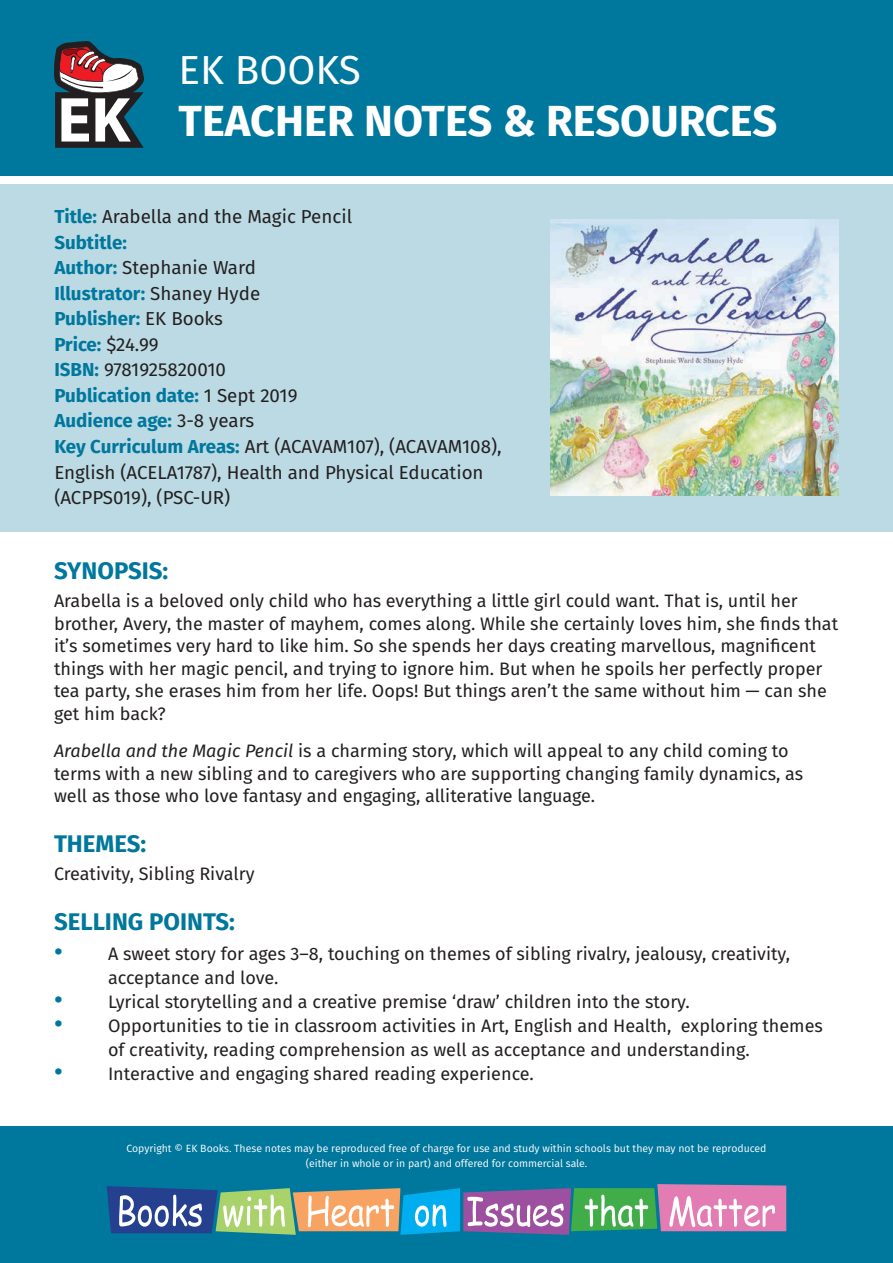
<style>
.page{position:relative;width:893px;height:1263px;background:#fff}
.page>*{position:absolute;margin:0;border:0;box-sizing:border-box;transform-origin:0 0}
.t1{font:700 43.5px "Fira Sans";color:#fff}
.t2{font:40.5px "Fira Sans";color:#fff}
.t3{font:700 24px "Fira Sans";color:#00779c}
.t4{font:18.75px/25.5px "Fira Sans";color:#231f20}
.t5{font:18px/22.5px "Fira Sans";color:#231f20}
.t6{font:10.5px/15px "Fira Sans";color:#fff;text-align:center}
.s1{font-weight:700;color:#00779c}
.s2{font-style:italic}
.s3{font-family:"Montserrat";font-weight:900;font-size:24px;color:#00779c}
</style>
<div class="page">
<div style="left:0;top:0;width:893px;height:175px;background:#00779c"></div>
<div style="left:0;top:185px;width:893px;height:346px;background:#bbdae4"></div>
<div style="left:0;top:1127px;width:893px;height:136px;background:#00779c"></div>
<svg style="left:54px;top:41px;width:90px;height:107px"></svg>
<svg style="left:107px;top:1184px;width:679px;height:51px"></svg>
<img style="left:550px;top:219px;width:289px;height:276px">
<h2 class="t2" style="left:179px;top:40px;width:184px">EK BOOKS</h2>
<h1 class="t1" style="left:179px;top:85px;width:600px">TEACHER NOTES &amp; RESOURCES</h1>
<p class="t4" style="left:54px;top:204px;width:449px"><span class="s1">Title:</span> Arabella and the Magic Pencil<br><span class="s1">Subtitle:<br>Author:</span> Stephanie Ward<br><span class="s1">Illustrator:</span> Shaney Hyde<br><span class="s1">Publisher:</span> EK Books<br><span class="s1">Price:</span> $24.99<br><span class="s1">ISBN:</span> 9781925820010<br><span class="s1">Publication date:</span> 1 Sept 2019<br><span class="s1">Audience age:</span> 3-8 years<br><span class="s1">Key Curriculum Areas:</span> Art (ACAVAM107), (ACAVAM108),<br>English (ACELA1787), Health and Physical Education (ACPPS019), (PSC-UR)</p>
<h3 class="t3" style="left:54px;top:550px;width:116px">SYNOPSIS:</h3>
<p class="t5" style="left:54px;top:589px;width:786px">Arabella is a beloved only child who has everything a little girl could want. That is, until her brother, Avery, the master of mayhem, comes along. While she certainly loves him, she finds that it’s sometimes very hard to like him. So she spends her days creating marvellous, magnificent things with her magic pencil, and trying to ignore him. But when he spoils her perfectly proper tea party, she erases him from her life. Oops! But things aren’t the same without him — can she get him back?</p>
<p class="t5" style="left:54px;top:739px;width:751px"><span class="s2">Arabella and the Magic Pencil</span> is a charming story, which will appeal to any child coming to terms with a new sibling and to caregivers who are supporting changing family dynamics, as well as those who love fantasy and engaging, alliterative language.</p>
<h3 class="t3" style="left:54px;top:823px;width:94px">THEMES:</h3>
<p class="t5" style="left:54px;top:862px;width:202px">Creativity, Sibling Rivalry</p>
<h3 class="t3" style="left:54px;top:901px;width:182px">SELLING POINTS:</h3>
<p class="t5" style="left:54px;top:942px;width:737px"><span class="s3">·</span> A sweet story for ages 3–8, touching on themes of sibling rivalry, jealousy, creativity,</p>
<p class="t5" style="left:108px;top:966px;width:172px">acceptance and love.</p>
<p class="t5" style="left:54px;top:990px;width:637px"><span class="s3">·</span> Lyrical storytelling and a creative premise ‘draw’ children into the story.</p>
<p class="t5" style="left:54px;top:1014px;width:770px"><span class="s3">·</span> Opportunities to tie in classroom activities in Art, English and Health, exploring themes</p>
<p class="t5" style="left:108px;top:1038px;width:643px">of creativity, reading comprehension as well as acceptance and understanding.</p>
<p class="t5" style="left:54px;top:1062px;width:481px"><span class="s3">·</span> Interactive and engaging shared reading experience.</p>
<p class="t6" style="left:126px;top:1140px;width:642px">Copyright © EK Books. These notes may be reproduced free of charge for use and study within schools but they may not be reproduced (either in whole or in part) and offered for commercial sale.</p>
</div>
